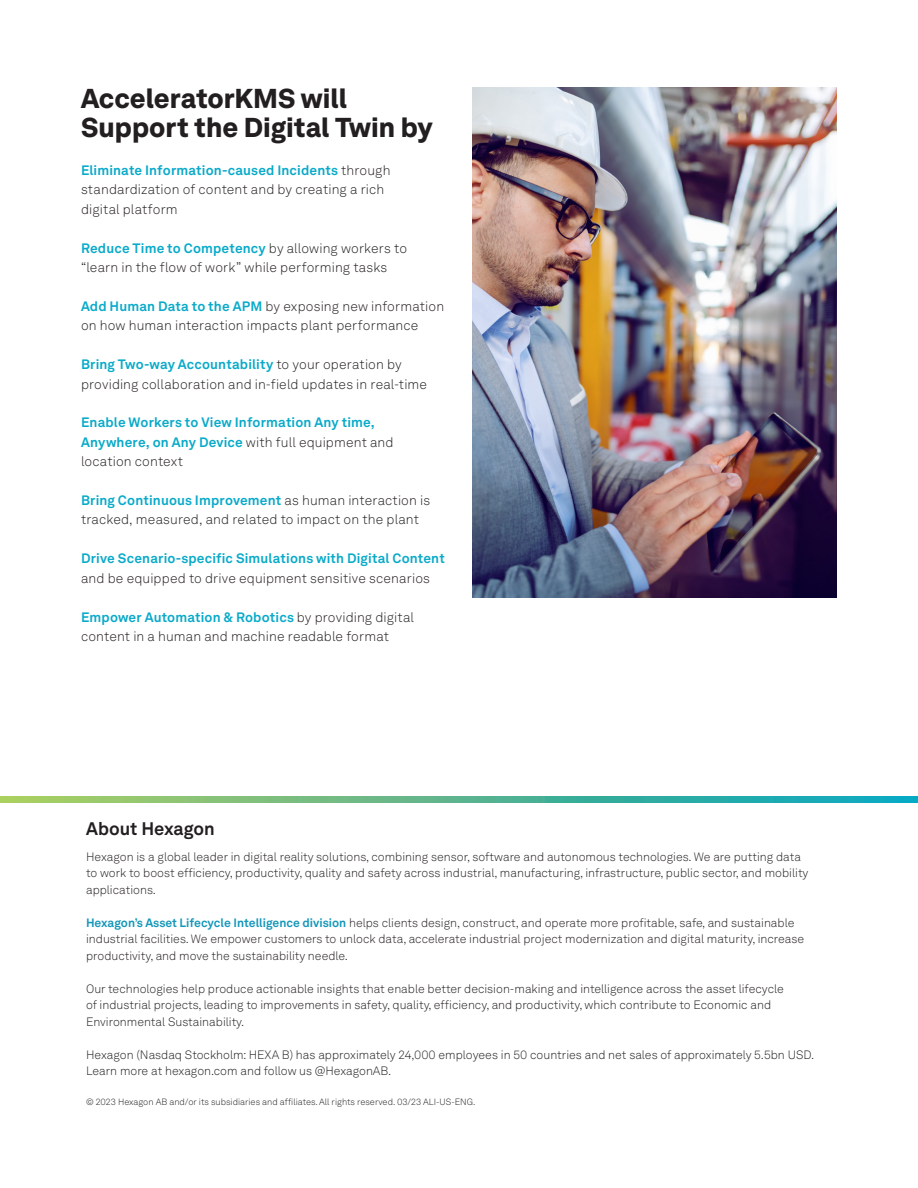
<style>
.page{position:relative;width:918px;height:1188px;background:#fff}
.page>*{position:absolute;margin:0;border:0;box-sizing:border-box;transform-origin:0 0}
.t1{font:900 27px/28.5px "Hexagon Akkurat";color:#231f20}
.CS-Header2{font:700 18px "Hexagon Akkurat";letter-spacing:-.005em;color:#231f20}
.t2{font:300 13.5px/19.5px "Hexagon Akkurat";letter-spacing:.01em;color:#231f20}
.t3{font:700 13.5px/19.4px "Hexagon Akkurat";letter-spacing:.01em;color:#0aaac9}
.Boilerplate_Copy{font:300 12px/16.5px "Hexagon Akkurat";color:#231f20}
.Copyright{font:300 9px "Hexagon Akkurat";color:#231f20}
.s1{font-weight:700;color:#0aaac9}
.s2{font-weight:300;color:#231f20}
.s3{font-weight:700;color:#1497ba}
</style>
<div class="page">
<img style="left:472px;top:88px;width:365px;height:509px">
<svg style="left:0;top:796px;width:918px;height:6px;background:#58b68f"></svg>
<h2 class="t1" style="left:81px;top:83px;width:353px">AcceleratorKMS will<br>Support the Digital Twin by</h2>
<p class="t2" style="left:81px;top:160px;width:311px"><span class="s1">Eliminate Information-caused Incidents</span> through standardization of content and by creating a rich digital platform</p>
<p class="t2" style="left:81px;top:238px;width:328px"><span class="s1">Reduce Time to Competency</span> by allowing workers to “learn in the flow of work” while performing tasks</p>
<p class="t2" style="left:81px;top:296px;width:365px"><span class="s1">Add Human Data to the APM</span> by exposing new information on how human interaction impacts plant performance</p>
<p class="t2" style="left:81px;top:354px;width:348px"><span class="s1">Bring Two-way Accountability</span> to your operation by providing collaboration and in-field updates in real-time</p>
<p class="t3" style="left:81px;top:412px;width:314px">Enable Workers to View Information Any time,<br>Anywhere, on Any Device <span class="s2">with full equipment and location context</span></p>
<p class="t2" style="left:81px;top:490px;width:351px"><span class="s1">Bring Continuous Improvement</span> as human interaction is tracked, measured, and related to impact on the plant</p>
<p class="t3" style="left:81px;top:548px;width:365px">Drive Scenario-specific Simulations with Digital Content <span class="s2">and be equipped to drive equipment sensitive scenarios</span></p>
<p class="t2" style="left:81px;top:607px;width:334px"><span class="s1">Empower Automation &amp; Robotics</span> by providing digital content in a human and machine readable format</p>
<p class="CS-Header2" style="left:86px;top:815px;width:130px">About Hexagon</p>
<p class="Boilerplate_Copy" style="left:86px;top:848px;width:724px">Hexagon is a global leader in digital reality solutions, combining sensor, software and autonomous technologies. We are putting data to work to boost efficiency, productivity, quality and safety across industrial, manufacturing, infrastructure, public sector, and mobility applications.</p>
<p class="Boilerplate_Copy" style="left:86px;top:914px;width:720px"><span class="s3">Hexagon’s Asset Lifecycle Intelligence division</span> helps clients design, construct, and operate more profitable, safe, and sustainable industrial facilities. We empower customers to unlock data, accelerate industrial project modernization and digital maturity, increase productivity, and move the sustainability needle.</p>
<p class="Boilerplate_Copy" style="left:86px;top:980px;width:699px">Our technologies help produce actionable insights that enable better decision-making and intelligence across the asset lifecycle of industrial projects, leading to improvements in safety, quality, efficiency, and productivity, which contribute to Economic and<br>Environmental Sustainability.</p>
<p class="Boilerplate_Copy" style="left:86px;top:1046px;width:730px">Hexagon (Nasdaq Stockholm: HEXA B) has approximately 24,000 employees in 50 countries and net sales of approximately 5.5bn USD.<br>Learn more at hexagon.com and follow us @HexagonAB.</p>
<p class="Copyright" style="left:86px;top:1096px;width:391px">© 2023 Hexagon AB and/or its subsidiaries and affiliates. All rights reserved. 03/23 ALI-US-ENG.</p>
</div>
